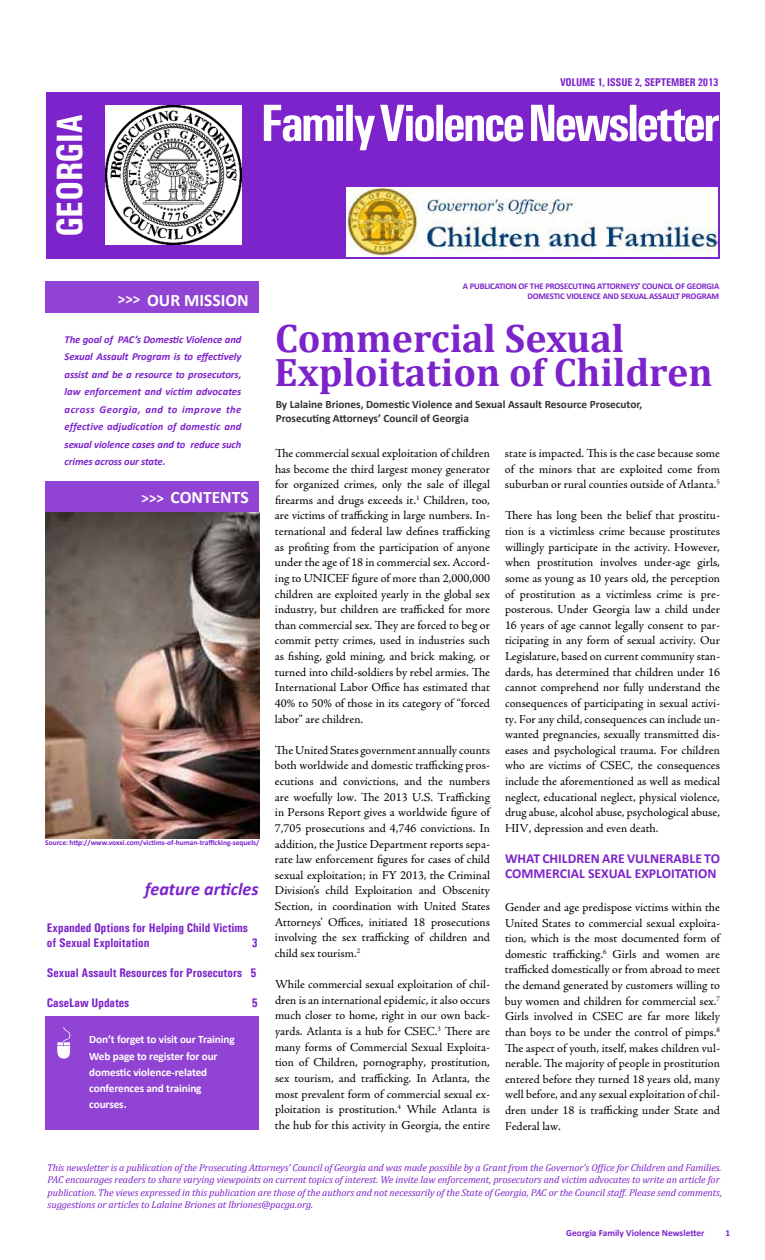
<style>
.page{position:relative;width:765px;height:1260px;background:#fff}
.page>*{position:absolute;margin:0;border:0;box-sizing:border-box;transform-origin:0 0}
.t1{font:700 condensed 52.5px "Univers";letter-spacing:-.055em;color:#fff}
.t2{font:700 40px/33.8px "Cambria";color:#7d23cb}
.t3{font:700 condensed 36.75px "Univers";letter-spacing:-.015em;color:#fff}
.t4{font:italic 700 18.12px "Calibri";color:#7d23cb}
.t5{font:700 17.5px "Calibri";color:#fff}
.t6{font:700 15px "Calibri";color:#fff}
.t7{font:700 13.75px/15.1px "Calibri";color:#7d23cb}
.t8{font:700 condensed 12.5px/15px "Univers";color:#7d23cb}
.t9{font:12.25px/15.6px "Adobe Jenson Pro";color:#000;text-align:justify}
.t10{font:700 11.25px/16.2px "Calibri";letter-spacing:-.01em;color:#fff}
.t11{font:700 11.25px/13.5px "Calibri";color:#333}
.t12{font:700 condensed 11.25px "Univers";letter-spacing:-.02em;color:#7d23cb}
.t13{font:italic 700 10.62px/17.5px "Calibri";letter-spacing:-.01em;color:#7d23cb;text-align:justify}
.t14{font:italic 10px/12.5px "Cambria";letter-spacing:-.005em;color:#7d23cb}
.t15{font:700 9.38px "Calibri";color:#7d23cb}
.t16{font:700 8.75px/10px "Calibri";letter-spacing:-.02em;color:#7d23cb;text-align:right}
.t17{font:700 7.5px "Calibri";letter-spacing:-.005em;color:#7d23cb}
</style>
<div class="page">
<div style="left:46px;top:281px;width:213px;height:31px;background:#9144d3"></div>
<div style="left:46px;top:482px;width:213px;height:31px;background:#9144d3"></div>
<div style="left:46px;top:1017px;width:213px;height:113px;background:#9144d3"></div>
<svg style="left:57px;top:1027px;width:14px;height:32px"></svg>
<div style="left:104px;top:92px;width:616px;height:167px;background:#7d23cb"></div>
<div style="left:46px;top:92px;width:58px;height:167px;background:#7d23cb"></div>
<img style="left:346px;top:188px;width:372px;height:69px">
<img style="left:106px;top:106px;width:135px;height:139px">
<img style="left:46px;top:513px;width:213px;height:325px">
<h3 class="t3" style="left:47px;top:237px;width:125px;rotate:-90deg">georgia</h3>
<p class="t12" style="left:560px;top:75px;width:160px">VOLUME 1, ISSUE 2, SEPTEMBER 2013</p>
<h1 class="t1" style="left:260px;top:91px;width:461px">Family Violence Newsletter</h1>
<h3 class="t5" style="left:147px;top:289px;width:103px">OUR MISSION</h3>
<p class="t6" style="left:118px;top:289px;width:24px">&gt;&gt;&gt;</p>
<p class="t16" style="left:463px;top:281px;width:258px">A PUBLICATION OF THE PROSECUTING ATTORNEYS’ COUNCIL OF GEORGIA<br>DOMESTIC VIOLENCE AND SEXUAL ASSAULT PROGRAM</p>
<p class="t13" style="left:65px;top:330px;width:178px">The goal of PAC’s Domestic Violence and Sexual Assault Program is to effectively assist and be a resource to prosecutors, law enforcement and victim advocates across Georgia, and to improve the effective adjudication of domestic and sexual violence cases and to reduce such crimes across our state.</p>
<h3 class="t5" style="left:171px;top:486px;width:80px">CONTENTS</h3>
<p class="t6" style="left:142px;top:488px;width:24px">&gt;&gt;&gt;</p>
<p class="t17" style="left:45px;top:838px;width:216px">Source: http://www.voxxi.com/victims-of-human-trafficking-sequels/</p>
<h3 class="t4" style="left:145px;top:878px;width:115px">feature articles</h3>
<p class="t8" style="left:47px;top:921px;width:203px">Expanded Options for Helping Child Victims of Sexual Exploitation</p>
<p class="t8" style="left:252px;top:936px;width:7px">3</p>
<p class="t8" style="left:47px;top:966px;width:211px">Sexual Assault Resources for Prosecutors 5</p>
<p class="t8" style="left:47px;top:996px;width:84px">CaseLaw Updates</p>
<p class="t8" style="left:252px;top:996px;width:7px">5</p>
<p class="t10" style="left:89px;top:1032px;width:147px">Don’t forget to visit our Training<br>Web page to register for our domestic violence-related conferences and training courses.</p>
<h2 class="t2" style="left:275px;top:320px;width:440px">Commercial Sexual<br>Exploitation of Children</h2>
<p class="t11" style="left:276px;top:398px;width:368px">By Lalaine Briones, Domestic Violence and Sexual Assault Resource Prosecutor,<br>Prosecuting Attorneys’ Council of Georgia</p>
<p class="t9" style="left:275px;top:446px;width:217px">The commercial sexual exploitation of children has become the third largest money generator for organized crimes, only the sale of illegal firearms and drugs exceeds it.<sup>1</sup> Children, too, are victims of trafficking in large numbers. In&shy;ternational and federal law defines trafficking as profiting from the participation of anyone under the age of 18 in commercial sex. Accord&shy;ing to UNICEF figure of more than 2,000,000 children are exploited yearly in the global sex industry, but children are trafficked for more than commercial sex. They are forced to beg or commit petty crimes, used in industries such as fishing, gold mining, and brick making, or turned into child-soldiers by rebel armies. The International Labor Office has estimated that 40% to 50% of those in its category of “forced labor” are children.</p>
<p class="t9" style="left:275px;top:742px;width:217px">The United States government annually counts both worldwide and domestic trafficking pros&shy;ecutions and convictions, and the numbers are woefully low. The 2013 U.S. Trafficking in Persons Report gives a worldwide figure of 7,705 prosecutions and 4,746 convictions. In addition, the Justice Department reports sepa&shy;rate law enforcement figures for cases of child sexual exploitation; in FY 2013, the Criminal Division’s child Exploitation and Obscenity Section, in coordination with United States Attorneys’ Offices, initiated 18 prosecutions involving the sex trafficking of children and child sex tourism.<sup>2</sup></p>
<p class="t9" style="left:275px;top:977px;width:217px">While commercial sexual exploitation of chil&shy;dren is an international epidemic, it also occurs much closer to home, right in our own back&shy;yards. Atlanta is a hub for CSEC.<sup>3</sup> There are many forms of Commercial Sexual Exploita&shy;tion of Children, pornography, prostitution, sex tourism, and trafficking. In Atlanta, the most prevalent form of commercial sexual ex&shy;ploitation is prostitution.<sup>4</sup> While Atlanta is the hub for this activity in Georgia, the entire</p>
<p class="t9" style="left:505px;top:446px;width:217px">state is impacted. This is the case because some of the minors that are exploited come from suburban or rural counties outside of Atlanta.<sup>5</sup></p>
<p class="t9" style="left:505px;top:508px;width:217px">There has long been the belief that prostitu&shy;tion is a victimless crime because prostitutes willingly participate in the activity. However, when prostitution involves under-age girls, some as young as 10 years old, the perception of prostitution as a victimless crime is pre&shy;posterous. Under Georgia law a child under 16 years of age cannot legally consent to par&shy;ticipating in any form of sexual activity. Our Legislature, based on current community stan&shy;dards, has determined that children under 16 cannot comprehend nor fully understand the consequences of participating in sexual activi&shy;ty. For any child, consequences can include un&shy;wanted pregnancies, sexually transmitted dis&shy;eases and psychological trauma. For children who are victims of CSEC, the consequences include the aforementioned as well as medical neglect, educational neglect, physical violence, drug abuse, alcohol abuse, psychological abuse, HIV, depression and even death.</p>
<p class="t7" style="left:505px;top:851px;width:216px">WHAT CHILDREN ARE VULNERABLE TO<br>COMMERCIAL SEXUAL EXPLOITATION</p>
<p class="t9" style="left:505px;top:900px;width:217px">Gender and age predispose victims within the United States to commercial sexual exploita&shy;tion, which is the most documented form of domestic trafficking.<sup>6</sup> Girls and women are trafficked domestically or from abroad to meet the demand generated by customers willing to buy women and children for commercial sex.<sup>7<br></sup>Girls involved in CSEC are far more likely than boys to be under the control of pimps.<sup>8<br></sup>The aspect of youth, itself, makes children vul&shy;nerable. The majority of people in prostitution entered before they turned 18 years old, many well before, and any sexual exploitation of chil&shy;dren under 18 is trafficking under State and Federal law.</p>
<p class="t14" style="left:47px;top:1161px;width:676px">This newsletter is a publication of the Prosecuting Attorneys’ Council of Georgia and was made possible by a Grant from the Governor’s Office for Children and Families.<br>PAC encourages readers to share varying viewpoints on current topics of interest. We invite law enforcement, prosecutors and victim advocates to write an article for publication. The views expressed in this publication are those of the authors and not necessarily of the State of Georgia, PAC or the Council staff. Please send comments, suggestions or articles to Lalaine Briones at lbriones@pacga.org.</p>
<p class="t15" style="left:566px;top:1227px;width:140px">Georgia Family Violence Newsletter</p>
<p class="t15" style="left:726px;top:1227px;width:6px">1</p>
</div>
